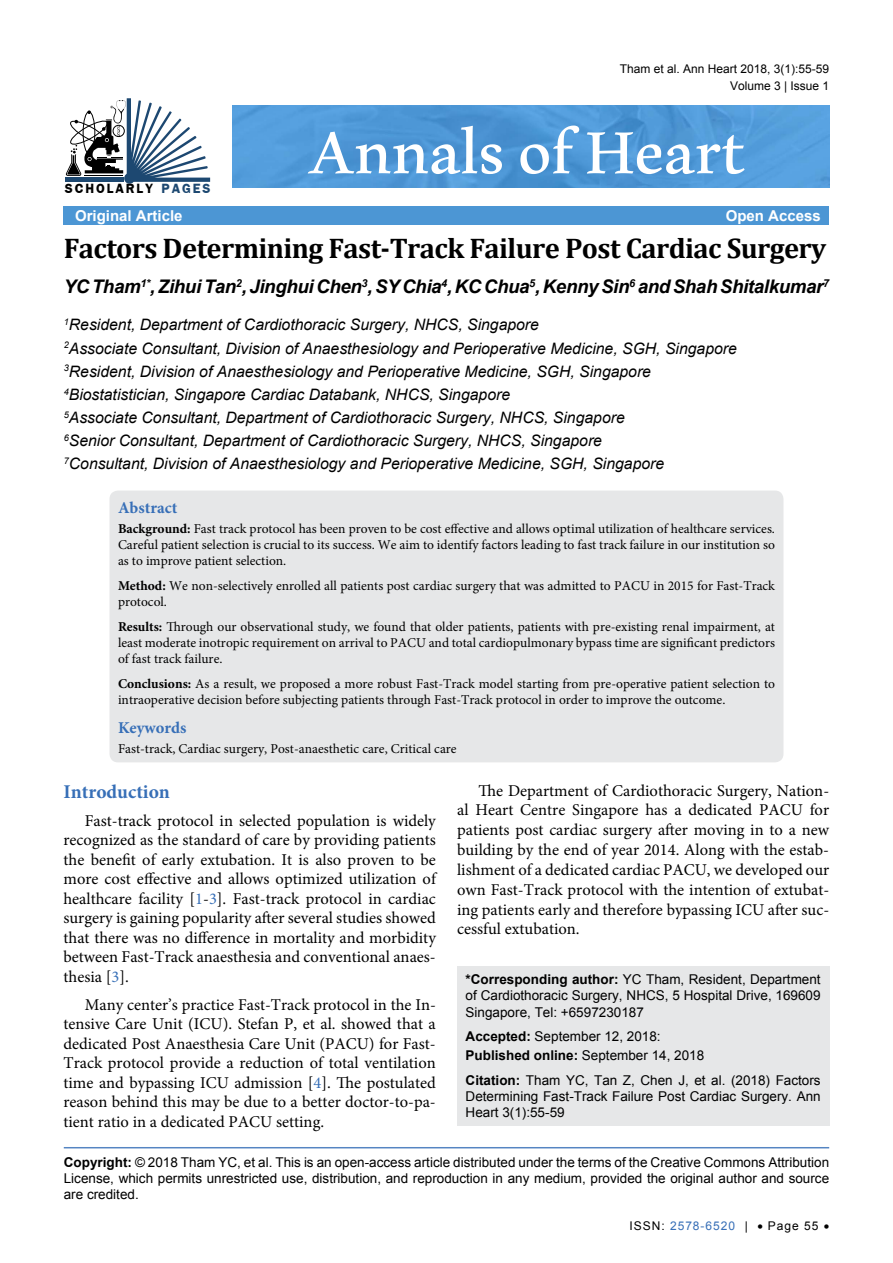
<style>
.page{position:relative;width:893px;height:1263px;background:#fff}
.page>*{position:absolute;margin:0;border:0;box-sizing:border-box;transform-origin:0 0}
.t1{font:105px "Aldhabi";color:#fff}
.t2{font:700 28.5px "Cambria";letter-spacing:-.02em;color:#000}
.t3{font:21.15px "Freesia UPC Bold";letter-spacing:.09em;color:#000}
.t4{font:700 19.5px "Minion Pro";color:#376fb7}
.t5{font:italic 700 18.75px "Arial";letter-spacing:-.02em;color:#000}
.t6{font:16.5px/19.5px "Minion Pro";color:#000;text-align:justify}
.t7{font:700 16.5px "Minion Pro";color:#376fb7}
.t8{font:italic 15.75px/23.1px "Arial";color:#000}
.t9{font:700 15px "Arial";color:#fff}
.t10{font:13.5px/16.2px "Minion Pro";color:#000;text-align:justify}
.t11{font:13.5px/16.2px "Arial";color:#000;text-align:justify}
.t12{font:12px/17.2px "Arial";color:#000;text-align:right}
.t13{font:12px "Arial";letter-spacing:.08em;color:#376fb7}
.s1{color:#1d4871}
.s2{font-weight:700}
.s3{color:#376fb7}
.s4{color:#000}
</style>
<div class="page">
<hr style="left:64px;top:1147px;width:765px;height:1px;background:#376fb7">
<div style="left:64px;top:207px;width:765px;height:18px;background:#4c96d4"></div>
<hr style="left:65px;top:178px;width:59px;height:4px;background:#1d4871">
<svg style="left:66px;top:98px;width:144px;height:84px"></svg>
<div style="left:124px;top:173px;width:11px;height:11px;background:#1d4871;border-radius:50%"></div>
<img style="left:233px;top:106px;width:596px;height:82px">
<div style="left:457px;top:966px;width:372px;height:160px;background:#e6e7e8"></div>
<div style="left:109px;top:490px;width:674px;height:272px;background:#e6e7e8;border-radius:9px"></div>
<p class="t12" style="left:620px;top:60px;width:211px">Tham et al. Ann Heart 2018, 3(1):55-59<br>Volume 3 | Issue 1</p>
<p class="t3" style="left:65px;top:173px;width:147px">SCHOLARLY <span class="s1">PAGES</span></p>
<h1 class="t1" style="left:309px;top:62px;width:437px">Annals of Heart</h1>
<p class="t9" style="left:75px;top:206px;width:109px">Original Article</p>
<p class="t9" style="left:726px;top:206px;width:97px">Open Access</p>
<h2 class="t2" style="left:64px;top:228px;width:764px">Factors Determining Fast-Track Failure Post Cardiac Surgery</h2>
<p class="t5" style="left:64px;top:274px;width:767px">YC Tham<sup>1*</sup>, Zihui Tan<sup>2</sup>, Jinghui Chen<sup>3</sup>, SY Chia<sup>4</sup>, KC Chua<sup>5</sup>, Kenny Sin<sup>6</sup> and Shah Shitalkumar<sup>7</sup></p>
<p class="t8" style="left:64px;top:313px;width:675px"><sup>1</sup>Resident, Department of Cardiothoracic Surgery, NHCS, Singapore<br><sup>2</sup>Associate Consultant, Division of Anaesthesiology and Perioperative Medicine, SGH, Singapore <sup>3</sup>Resident, Division of Anaesthesiology and Perioperative Medicine, SGH, Singapore <sup>4</sup>Biostatistician, Singapore Cardiac Databank, NHCS, Singapore<br><sup>5</sup>Associate Consultant, Department of Cardiothoracic Surgery, NHCS, Singapore<br><sup>6</sup>Senior Consultant, Department of Cardiothoracic Surgery, NHCS, Singapore<br><sup>7</sup>Consultant, Division of Anaesthesiology and Perioperative Medicine, SGH, Singapore</p>
<p class="t7" style="left:118px;top:496px;width:61px">Abstract</p>
<p class="t10" style="left:118px;top:521px;width:658px"><span class="s2">Background:</span> Fast track protocol has been proven to be cost effective and allows optimal utilization of healthcare services.<br>Careful patient selection is crucial to its success. We aim to identify factors leading to fast track failure in our institution so as to improve patient selection.</p>
<p class="t10" style="left:118px;top:578px;width:658px"><span class="s2">Method:</span> We non-selectively enrolled all patients post cardiac surgery that was admitted to PACU in 2015 for Fast-Track protocol.</p>
<p class="t10" style="left:118px;top:619px;width:658px"><span class="s2">Results:</span> Through our observational study, we found that older patients, patients with pre-existing renal impairment, at least moderate inotropic requirement on arrival to PACU and total cardiopulmonary bypass time are significant predictors of fast track failure.</p>
<p class="t10" style="left:118px;top:676px;width:658px"><span class="s2">Conclusions:</span> As a result, we proposed a more robust Fast-Track model starting from pre-operative patient selection to intraoperative decision before subjecting patients through Fast-Track protocol in order to improve the outcome.</p>
<p class="t7" style="left:118px;top:716px;width:70px">Keywords</p>
<p class="t10" style="left:118px;top:741px;width:340px">Fast-track, Cardiac surgery, Post-anaesthetic care, Critical care</p>
<p class="t4" style="left:63px;top:778px;width:108px">Introduction</p>
<p class="t6" style="left:63px;top:811px;width:374px;text-indent:21px">Fast-track protocol in selected population is widely recognized as the standard of care by providing patients the benefit of early extubation. It is also proven to be more cost effective and allows optimized utilization of healthcare facility [<span class="s3">1</span>-<span class="s3">3</span>]. Fast-track protocol in cardiac surgery is gaining popularity after several studies showed that there was no difference in mortality and morbidity between Fast-Track anaesthesia and conventional anaes&shy;thesia [<span class="s3">3</span>].</p>
<p class="t6" style="left:63px;top:995px;width:374px;text-indent:21px">Many center’s practice Fast-Track protocol in the In&shy;tensive Care Unit (ICU). Stefan P, et al. showed that a dedicated Post Anaesthesia Care Unit (PACU) for Fast-Track protocol provide a reduction of total ventilation time and bypassing ICU admission [<span class="s3">4</span>]. The postulated reason behind this may be due to a better doctor-to-pa&shy;tient ratio in a dedicated PACU setting.</p>
<p class="t6" style="left:457px;top:780px;width:374px;text-indent:21px">The Department of Cardiothoracic Surgery, Nation&shy;al Heart Centre Singapore has a dedicated PACU for patients post cardiac surgery after moving in to a new building by the end of year 2014. Along with the estab&shy;lishment of a dedicated cardiac PACU, we developed our own Fast-Track protocol with the intention of extubat&shy;ing patients early and therefore bypassing ICU after suc&shy;cessful extubation.</p>
<p class="t11" style="left:466px;top:971px;width:357px"><span class="s2">*Corresponding author:</span> YC Tham, Resident, Department of Cardiothoracic Surgery, NHCS, 5 Hospital Drive, 169609<br>Singapore, Tel: +6597230187</p>
<p class="t11" style="left:466px;top:1027px;width:240px;line-height:18.8px"><span class="s2">Accepted:</span> September 12, 2018:<br><span class="s2">Published online:</span> September 14, 2018</p>
<p class="t11" style="left:466px;top:1072px;width:357px"><span class="s2">Citation:</span> Tham YC, Tan Z, Chen J, et al. (2018) Factors Determining Fast-Track Failure Post Cardiac Surgery. Ann Heart 3(1):55-59</p>
<p class="t11" style="left:64px;top:1154px;width:767px"><span class="s2">Copyright:</span> © 2018 Tham YC, et al. This is an open-access article distributed under the terms of the Creative Commons Attribution License, which permits unrestricted use, distribution, and reproduction in any medium, provided the original author and source are credited.</p>
<p class="t13" style="left:630px;top:1217px;width:120px"><span class="s4">ISSN:</span> 2578-6520 <span class="s4">|</span></p>
<p class="t12" style="left:757px;top:1217px;width:73px">• Page 55 •</p>
</div>
